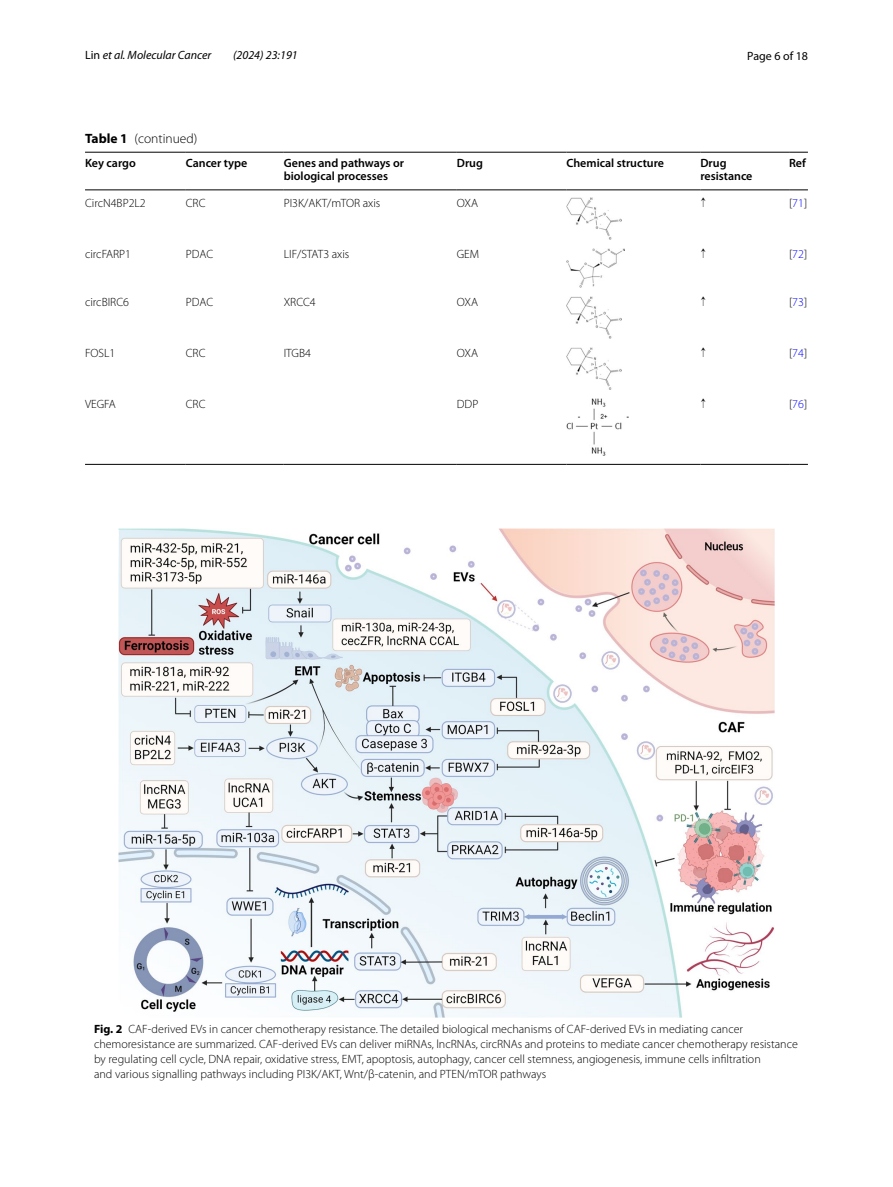
<style>
.page{position:relative;width:893px;height:1187px;background:#fff}
.page>*{position:absolute;margin:0;border:0;box-sizing:border-box;transform-origin:0 0}
.t1{font:300 13.5px "Myriad Pro";color:#000}
.t2{font:300 12px/15px "Myriad Pro";color:#000}
.t3{font:600 12px/13.5px "Myriad Pro";color:#000}
.t4{font:italic 12px "Myriad Pro";color:#000}
.t5{font:12px "Myriad Pro";color:#000}
.t6{font:12px "Code 2000";color:#000}
.s1{font-style:normal}
.s2{font-weight:700}
.s3{color:#00f}
</style>
<div class="page">
<hr style="left:85px;top:152px;width:101px;height:1px;background:#000">
<hr style="left:85px;top:190px;width:101px;height:1px;background:#000">
<hr style="left:186px;top:152px;width:98px;height:1px;background:#000">
<hr style="left:186px;top:190px;width:98px;height:1px;background:#000">
<hr style="left:284px;top:152px;width:173px;height:1px;background:#000">
<hr style="left:284px;top:190px;width:173px;height:1px;background:#000">
<hr style="left:457px;top:152px;width:109px;height:1px;background:#000">
<hr style="left:457px;top:190px;width:109px;height:1px;background:#000">
<hr style="left:566px;top:152px;width:134px;height:1px;background:#000">
<hr style="left:566px;top:190px;width:134px;height:1px;background:#000">
<hr style="left:700px;top:152px;width:89px;height:1px;background:#000">
<hr style="left:700px;top:190px;width:89px;height:1px;background:#000">
<svg style="left:789px;top:152px;width:19px;height:1px"></svg>
<svg style="left:789px;top:190px;width:19px;height:1px"></svg>
<hr style="left:85px;top:464px;width:101px;height:1px;background:#000">
<hr style="left:186px;top:464px;width:98px;height:1px;background:#000">
<hr style="left:284px;top:464px;width:173px;height:1px;background:#000">
<hr style="left:457px;top:464px;width:109px;height:1px;background:#000">
<hr style="left:566px;top:464px;width:134px;height:1px;background:#000">
<hr style="left:700px;top:464px;width:89px;height:1px;background:#000">
<svg style="left:789px;top:464px;width:19px;height:1px"></svg>
<img style="left:566px;top:197px;width:56px;height:42px">
<img style="left:566px;top:249px;width:58px;height:38px">
<img style="left:566px;top:296px;width:56px;height:43px">
<img style="left:566px;top:348px;width:56px;height:41px">
<img style="left:566px;top:399px;width:62px;height:57px">
<img style="left:118px;top:528px;width:657px;height:489px">
<p class="t4" style="left:85px;top:48px;width:128px"><span class="s1">Lin</span> et al. Molecular Cancer</p>
<p class="t4" style="left:233px;top:48px;width:66px">(2024) 23:191</p>
<p class="t5" style="left:747px;top:48px;width:62px">Page 6 of 18</p>
<p class="t1" style="left:85px;top:131px;width:114px"><span class="s2">Table 1</span> (continued)</p>
<p class="t3" style="left:85px;top:155px;width:52px">Key cargo</p>
<p class="t3" style="left:186px;top:155px;width:63px">Cancer type</p>
<p class="t3" style="left:284px;top:155px;width:122px">Genes and pathways or biological processes</p>
<p class="t3" style="left:457px;top:155px;width:28px">Drug</p>
<p class="t3" style="left:566px;top:155px;width:99px">Chemical structure</p>
<p class="t3" style="left:700px;top:155px;width:54px">Drug resistance</p>
<p class="t3" style="left:789px;top:155px;width:18px">Ref</p>
<p class="t2" style="left:85px;top:195px;width:62px">CircN4BP2L2</p>
<p class="t2" style="left:186px;top:195px;width:21px">CRC</p>
<p class="t2" style="left:284px;top:195px;width:98px">PI3K/AKT/mTOR axis</p>
<p class="t2" style="left:457px;top:195px;width:23px">OXA</p>
<p class="t6" style="left:700px;top:195px;width:7px">↑</p>
<p class="t2" style="left:789px;top:195px;width:20px">[<span class="s3">71</span>]</p>
<p class="t2" style="left:85px;top:246px;width:48px">circFARP1</p>
<p class="t2" style="left:186px;top:246px;width:29px">PDAC</p>
<p class="t2" style="left:284px;top:246px;width:67px">LIF/STAT3 axis</p>
<p class="t2" style="left:457px;top:246px;width:24px">GEM</p>
<p class="t6" style="left:700px;top:246px;width:7px">↑</p>
<p class="t2" style="left:789px;top:246px;width:20px">[<span class="s3">72</span>]</p>
<p class="t2" style="left:85px;top:294px;width:46px">circBIRC6</p>
<p class="t2" style="left:186px;top:294px;width:29px">PDAC</p>
<p class="t2" style="left:284px;top:294px;width:34px">XRCC4</p>
<p class="t2" style="left:457px;top:294px;width:23px">OXA</p>
<p class="t6" style="left:700px;top:294px;width:7px">↑</p>
<p class="t2" style="left:789px;top:294px;width:20px">[<span class="s3">73</span>]</p>
<p class="t2" style="left:85px;top:345px;width:32px">FOSL1</p>
<p class="t2" style="left:186px;top:345px;width:21px">CRC</p>
<p class="t2" style="left:284px;top:345px;width:29px">ITGB4</p>
<p class="t2" style="left:457px;top:345px;width:23px">OXA</p>
<p class="t6" style="left:700px;top:345px;width:7px">↑</p>
<p class="t2" style="left:789px;top:345px;width:20px">[<span class="s3">74</span>]</p>
<p class="t2" style="left:85px;top:396px;width:32px">VEGFA</p>
<p class="t2" style="left:186px;top:396px;width:21px">CRC</p>
<p class="t2" style="left:457px;top:396px;width:23px">DDP</p>
<p class="t6" style="left:700px;top:396px;width:7px">↑</p>
<p class="t2" style="left:789px;top:396px;width:20px">[<span class="s3">76</span>]</p>
<p class="t2" style="left:94px;top:1021px;width:705px"><span class="s2">Fig. 2</span> CAF-derived EVs in cancer chemotherapy resistance. The detailed biological mechanisms of CAF-derived EVs in mediating cancer chemoresistance are summarized. CAF-derived EVs can deliver miRNAs, lncRNAs, circRNAs and proteins to mediate cancer chemotherapy resistance by regulating cell cycle, DNA repair, oxidative stress, EMT, apoptosis, autophagy, cancer cell stemness, angiogenesis, immune cells infiltration<br>and various signalling pathways including PI3K/AKT, Wnt/β-catenin, and PTEN/mTOR pathways</p>
</div>
